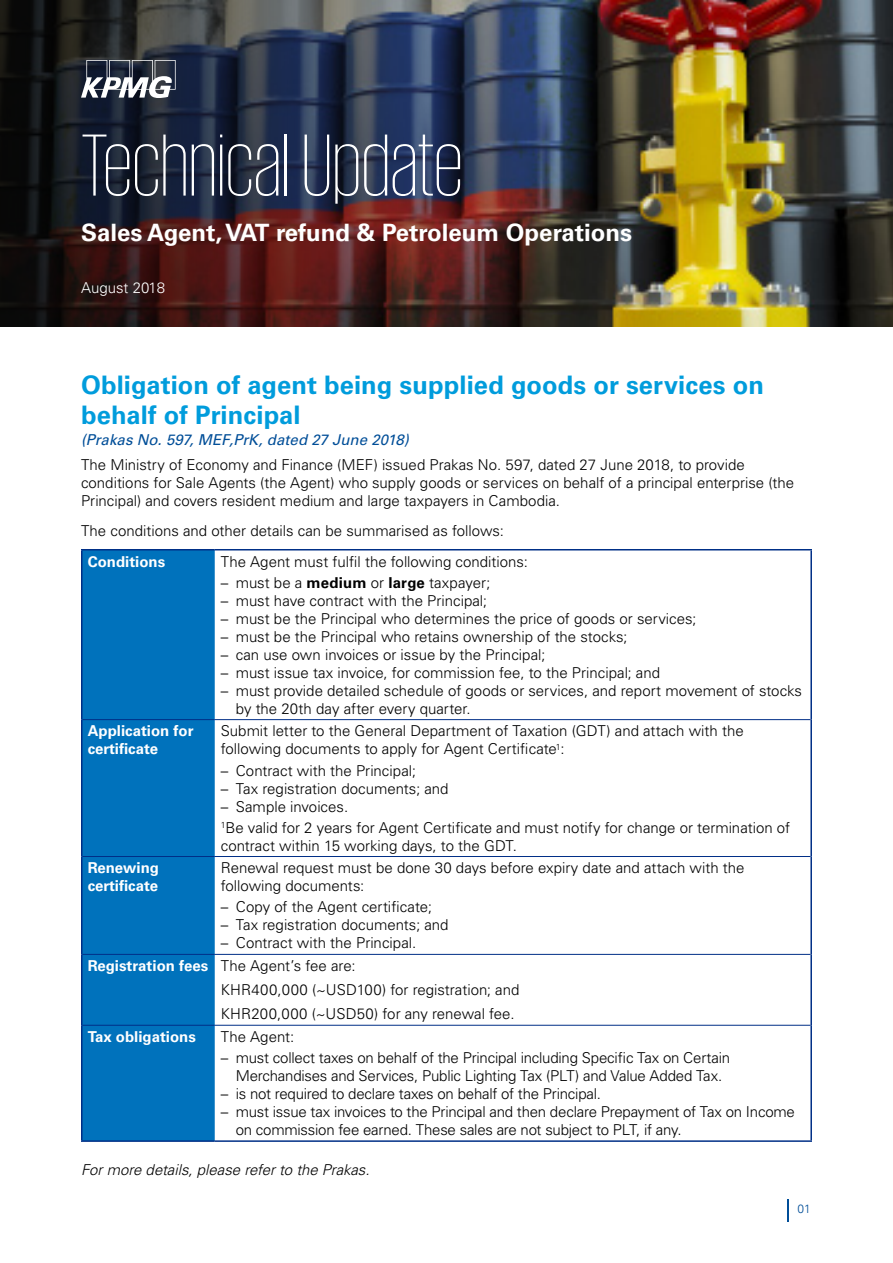
<style>
.page{position:relative;width:893px;height:1263px;background:#fff}
.page>*{position:absolute;margin:0;border:0;box-sizing:border-box;transform-origin:0 0}
.t1{font:200 90px "VNIKPMG";color:#fff}
.t2{font:700 25.5px/30px "VNI Univers 65";letter-spacing:.005em;color:#009cdc}
.t3{font:700 24px "Univers 65";color:#fff}
.t4{font:300 15px/18px "VNI Univers 45";color:#000}
.t5{font:700 15px/18px "VNI Univers 65";color:#fff}
.t6{font:italic 15px "VNI Univers 55";color:#004e98}
.t7{font:italic 300 15px "VNI Univers 45";letter-spacing:-.005em;color:#000}
.t8{font:300 15px "VNI Univers 45";color:#fff}
.t9{font:300 12px "VNI Univers 45";color:#004e98}
.s1{font-family:"Univers 45"}
.s2{font-family:"VNI Univers 65";font-weight:700}
.s3{font-family:"VNI Univers 65";font-weight:700;color:#fff}
</style>
<div class="page">
<img style="left:0;top:0;width:893px;height:326px">
<svg style="left:81px;top:60px;width:95px;height:38px"></svg>
<svg style="left:82px;top:550px;width:133px;height:590px;background:#006cb7"></svg>
<hr style="left:82px;top:719px;width:133px;height:1px;background:#002f87">
<hr style="left:215px;top:719px;width:595px;height:1px;background:#002f87">
<hr style="left:82px;top:856px;width:133px;height:1px;background:#002f87">
<hr style="left:215px;top:856px;width:595px;height:1px;background:#002f87">
<hr style="left:82px;top:954px;width:133px;height:1px;background:#002f87">
<hr style="left:215px;top:954px;width:595px;height:1px;background:#002f87">
<hr style="left:82px;top:1025px;width:133px;height:1px;background:#002f87">
<hr style="left:215px;top:1025px;width:595px;height:1px;background:#002f87">
<hr style="left:81px;top:549px;width:134px;height:1px;background:#002f87">
<hr style="left:81px;top:550px;width:1px;height:170px;background:#002f87">
<hr style="left:215px;top:549px;width:597px;height:1px;background:#002f87">
<hr style="left:810px;top:550px;width:2px;height:170px;background:#002f87">
<hr style="left:81px;top:720px;width:1px;height:136px;background:#002f87">
<hr style="left:810px;top:720px;width:2px;height:136px;background:#002f87">
<hr style="left:81px;top:856px;width:1px;height:98px;background:#002f87">
<hr style="left:810px;top:856px;width:2px;height:98px;background:#002f87">
<hr style="left:81px;top:954px;width:1px;height:71px;background:#002f87">
<hr style="left:810px;top:954px;width:2px;height:71px;background:#002f87">
<hr style="left:81px;top:1025px;width:1px;height:115px;background:#002f87">
<hr style="left:810px;top:1025px;width:2px;height:115px;background:#002f87">
<hr style="left:81px;top:1140px;width:134px;height:2px;background:#002f87">
<hr style="left:215px;top:1140px;width:597px;height:2px;background:#002f87">
<svg style="left:787px;top:1199px;width:1px;height:22px"></svg>
<h1 class="t1" style="left:81px;top:116px;width:383px">Technical Update</h1>
<h3 class="t3" style="left:81px;top:219px;width:553px">Sales Agent, VAT refund &amp; Petroleum Operations</h3>
<p class="t8" style="left:81px;top:277px;width:85px">August 2018</p>
<h2 class="t2" style="left:81px;top:368px;width:684px">Obligation of agent being supplied goods or services on behalf of Principal</h2>
<p class="t6" style="left:81px;top:428px;width:329px">(Prakas No. 597, MEF,PrK, dated 27 June 2018)</p>
<p class="t4" style="left:81px;top:455px;width:715px">The Ministry of Economy and Finance (MEF) issued Prakas No. 597, dated 27 June 2018, to provide conditions for Sale Agents (the Agent) who supply goods or services on behalf of a principal enterprise (the<br>Principal) and covers resident medium and large taxpayers in Cambodia.</p>
<p class="t4" style="left:81px;top:521px;width:424px">The conditions and other details can be summarised as follows:</p>
<p class="t5" style="left:88px;top:551px;width:79px">Conditions</p>
<p class="t4" style="left:221px;top:551px;width:309px">The Agent must fulfil the following conditions:</p>
<p class="t4" style="left:221px;top:572px;width:271px"><span class="s1">–</span> must be a <span class="s2">medium</span> or <span class="s2">large</span> taxpayer;</p>
<p class="t4" style="left:221px;top:590px;width:268px"><span class="s1">–</span> must have contract with the Principal;</p>
<p class="t4" style="left:221px;top:608px;width:477px"><span class="s1">–</span> must be the Principal who determines the price of goods or services;</p>
<p class="t4" style="left:221px;top:626px;width:408px"><span class="s1">–</span> must be the Principal who retains ownership of the stocks;</p>
<p class="t4" style="left:221px;top:644px;width:326px"><span class="s1">–</span> can use own invoices or issue by the Principal;</p>
<p class="t4" style="left:221px;top:662px;width:441px"><span class="s1">–</span> must issue tax invoice, for commission fee, to the Principal; and</p>
<p class="t4" style="left:236px;top:680px;width:568px;text-indent:-15px"><span class="s1">–</span> must provide detailed schedule of goods or services, and report movement of stocks by the 20th day after every quarter.</p>
<p class="t5" style="left:88px;top:721px;width:107px">Application for certificate</p>
<p class="t4" style="left:221px;top:721px;width:524px">Submit letter to the General Department of Taxation (GDT) and attach with the following documents to apply for Agent Certificate<sup>1</sup>:</p>
<p class="t4" style="left:221px;top:760px;width:197px"><span class="s1">–</span> Contract with the Principal;</p>
<p class="t4" style="left:221px;top:778px;width:229px"><span class="s1">–</span> Tax registration documents; and</p>
<p class="t4" style="left:221px;top:795px;width:571px;line-height:21px"><span class="s1">–</span> Sample invoices.<br><sup>1</sup>Be valid for 2 years for Agent Certificate and must notify for change or termination of</p>
<p class="t4" style="left:221px;top:835px;width:298px">contract within 15 working days, to the GDT.</p>
<p class="t5" style="left:88px;top:858px;width:73px">Renewing certificate</p>
<p class="t4" style="left:221px;top:858px;width:525px">Renewal request must be done 30 days before expiry date and attach with the following documents:</p>
<p class="t4" style="left:221px;top:897px;width:213px"><span class="s1">–</span> Copy of the Agent certificate;</p>
<p class="t4" style="left:221px;top:915px;width:229px"><span class="s1">–</span> Tax registration documents; and</p>
<p class="t4" style="left:221px;top:933px;width:197px"><span class="s1">–</span> Contract with the Principal.</p>
<p class="t4" style="left:88px;top:956px;width:269px"><span class="s3">Registration fees</span> The Agent’s fee are:</p>
<p class="t4" style="left:221px;top:980px;width:300px">KHR400,000 (~USD100) for registration; and</p>
<p class="t4" style="left:221px;top:1004px;width:295px">KHR200,000 (~USD50) for any renewal fee.</p>
<p class="t5" style="left:88px;top:1027px;width:110px">Tax obligations</p>
<p class="t4" style="left:221px;top:1027px;width:75px">The Agent:</p>
<p class="t4" style="left:221px;top:1048px;width:511px;text-align:center"><span class="s1">–</span> must collect taxes on behalf of the Principal including Specific Tax on Certain<br>Merchandises and Services, Public Lighting Tax (PLT) and Value Added Tax.</p>
<p class="t4" style="left:221px;top:1084px;width:382px"><span class="s1">–</span> is not required to declare taxes on behalf of the Principal.</p>
<p class="t4" style="left:236px;top:1102px;width:561px;text-indent:-15px"><span class="s1">–</span> must issue tax invoices to the Principal and then declare Prepayment of Tax on Income on commission fee earned. These sales are not subject to PLT, if any.</p>
<p class="t7" style="left:81px;top:1159px;width:290px">For more details, please refer to the Prakas.</p>
<p class="t9" style="left:797px;top:1200px;width:15px">01</p>
</div>
